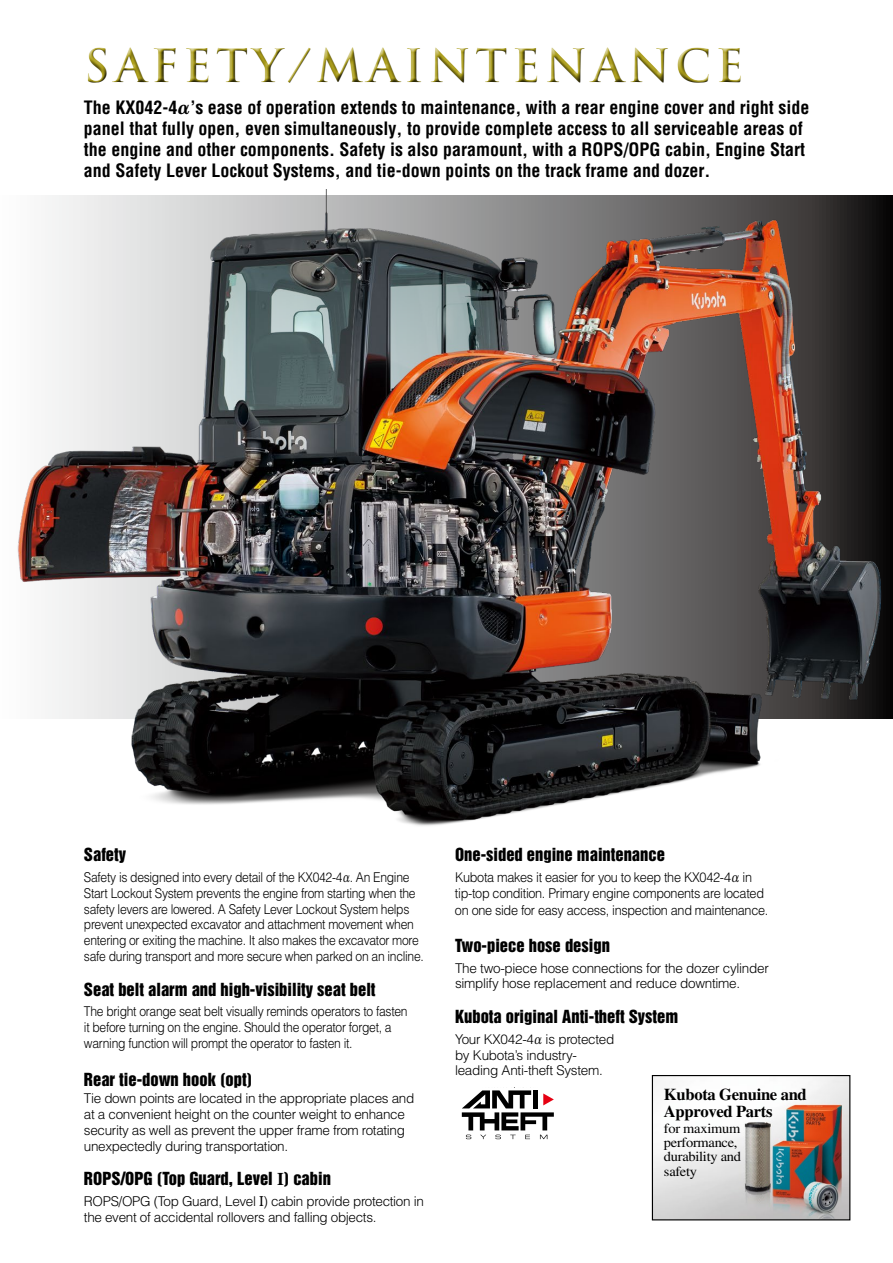
<style>
.page{position:relative;width:893px;height:1263px;background:#fff}
.page>*{position:absolute;margin:0;border:0;box-sizing:border-box;transform-origin:0 0}
.t1{font:700 45px "Trajan Pro";letter-spacing:.1em;color:#ab9d1b}
.t2{font:700 condensed 18px/21px "Helvetica";color:#000}
.t3{font:700 16.65px/17px "Times";letter-spacing:-.02em;color:#000}
.t4{font:16.5px "Helvetica Inserat";color:#000}
.t5{font:13.8px/14.4px "Times";letter-spacing:-.02em;color:#000;scale:1.05 1}
.t6{font:300 13.5px/15.8px "Helvetica";letter-spacing:-.025em;color:#000;scale:.9 1}
.t7{font:300 13.5px/15.8px "Helvetica";letter-spacing:-.025em;color:#000}
.t8{font:300 13.5px/15.8px "Helvetica";letter-spacing:-.025em;color:#000;scale:.94 1}
.s1{font-family:"Koz Min Pro";font-weight:800;font-stretch:normal}
.s2{font-family:"Koz Min Pro";font-weight:400}
.s3{font-family:"Century Old Style";font-weight:700}
.s4{font-family:"Century Old Style";font-weight:400}
</style>
<div class="page">
<div style="left:85px;top:45px;width:661px;height:43px;background:#000;opacity:.75"></div>
<img style="left:17px;top:190px;width:870px;height:636px">
<svg style="left:462px;top:1090px;width:92px;height:49px"></svg>
<img style="left:654px;top:1077px;width:194px;height:141px">
<div style="left:652px;top:1075px;width:198px;height:145px;border:1px solid #000"></div>
<h1 class="t1" style="left:84px;top:38px;width:662px">SAFETY/MAINTENANCE</h1>
<p class="t2" style="left:84px;top:96px;width:727px">The KX042-4<span class="s1">α</span>’s ease of operation extends to maintenance, with a rear engine cover and right side panel that fully open, even simultaneously, to provide complete access to all serviceable areas of the engine and other components. Safety is also paramount, with a ROPS/OPG cabin, Engine Start and Safety Lever Lockout Systems, and tie-down points on the track frame and dozer.</p>
<p class="t4" style="left:84px;top:845px;width:44px">Safety</p>
<p class="t6" style="left:84px;top:869px;width:379px">Safety is designed into every detail of the KX042-4<span class="s2">α</span>. An Engine Start Lockout System prevents the engine from starting when the safety levers are lowered. A Safety Lever Lockout System helps prevent unexpected excavator and attachment movement when entering or exiting the machine. It also makes the excavator more safe during transport and more secure when parked on an incline.</p>
<p class="t4" style="left:84px;top:979px;width:293px">Seat belt alarm and high-visibility seat belt</p>
<p class="t6" style="left:84px;top:1003px;width:361px">The bright orange seat belt visually reminds operators to fasten it before turning on the engine. Should the operator forget, a warning function will prompt the operator to fasten it.</p>
<p class="t4" style="left:84px;top:1069px;width:170px">Rear tie-down hook (opt)</p>
<p class="t7" style="left:84px;top:1090px;width:332px">Tie down points are located in the appropriate places and at a convenient height on the counter weight to enhance security as well as prevent the upper frame from rotating unexpectedly during transportation.</p>
<p class="t4" style="left:84px;top:1169px;width:248px">ROPS/OPG (Top Guard, Level <span class="s3">I</span>) cabin</p>
<p class="t7" style="left:84px;top:1193px;width:341px">ROPS/OPG (Top Guard, Level <span class="s4">I</span>) cabin provide protection in the event of accidental rollovers and falling objects.</p>
<p class="t4" style="left:455px;top:845px;width:211px">One-sided engine maintenance</p>
<p class="t8" style="left:455px;top:869px;width:330px">Kubota makes it easier for you to keep the KX042-4<span class="s2">α</span> in tip-top condition. Primary engine components are located</p>
<p class="t8" style="left:455px;top:902px;width:335px">on one side for easy access, inspection and maintenance.</p>
<p class="t4" style="left:455px;top:935px;width:156px">Two-piece hose design</p>
<p class="t7" style="left:455px;top:959px;width:315px">The two-piece hose connections for the dozer cylinder simplify hose replacement and reduce downtime.</p>
<p class="t4" style="left:455px;top:1007px;width:225px">Kubota original Anti-theft System</p>
<p class="t7" style="left:455px;top:1031px;width:161px">Your KX042-4<span class="s2">α</span> is protected by Kubota’s industry&shy;leading Anti-theft System.</p>
<p class="t3" style="left:664px;top:1085px;width:144px">Kubota Genuine and<br>Approved Parts</p>
<p class="t5" style="left:664px;top:1121px;width:75px">for maximum performance, durability and safety</p>
</div>
